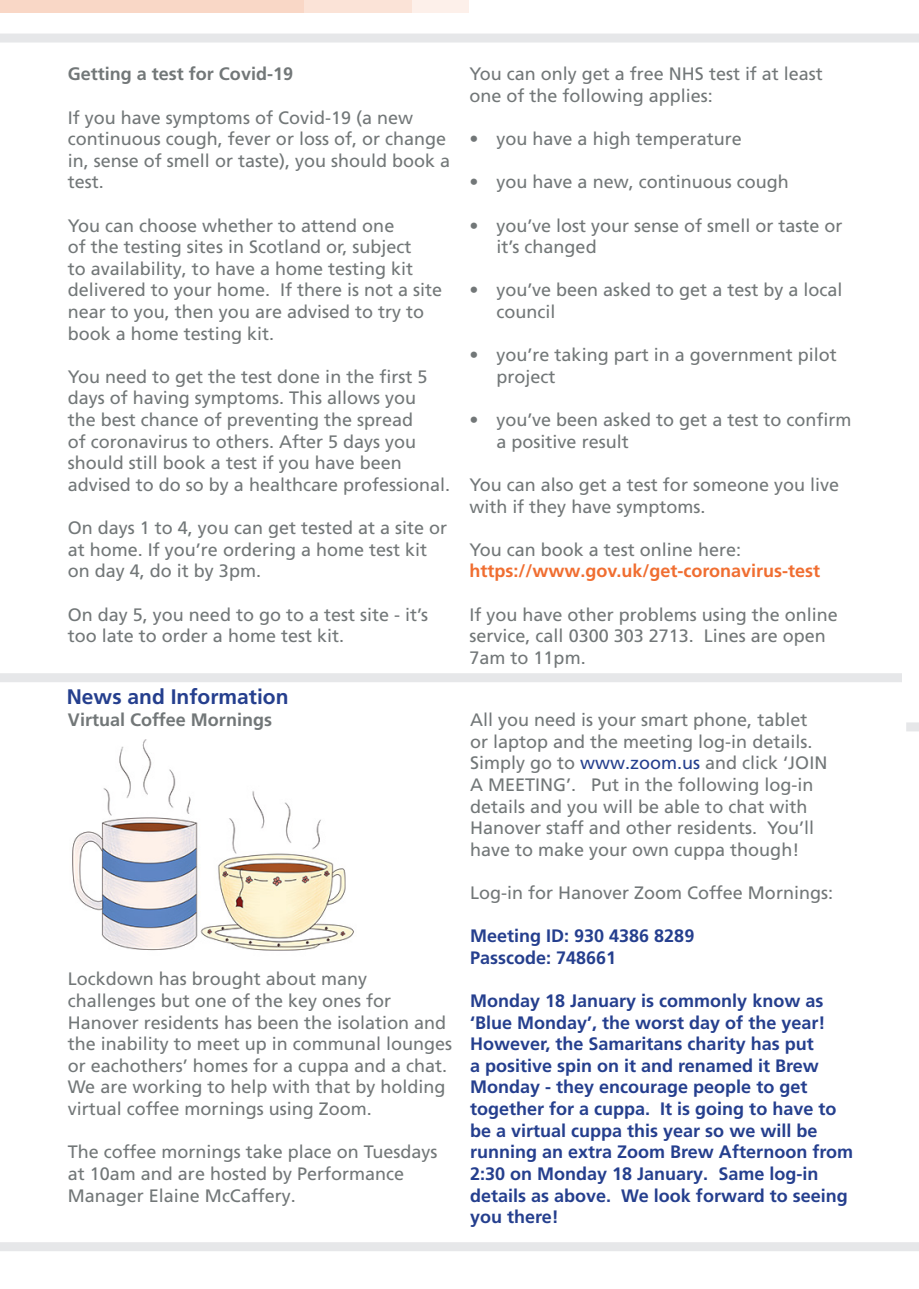
<style>
.page{position:relative;width:919px;height:1289px;background:#fff}
.page>*{position:absolute;margin:0;border:0;box-sizing:border-box;transform-origin:0 0}
.t1{font:700 21px "Frutiger LT Pro";color:#253f8e}
.t2{font:18px/21.6px "Frutiger LT Pro";color:#727778}
.t3{font:700 18px/21.6px "Frutiger LT Pro";color:#253f8e}
.t4{font:700 18px "Frutiger LT Pro";color:#727778}
.t5{font:700 18px "Frutiger LT Pro";color:#f06e31}
.s1{color:#253f8e}
</style>
<div class="page">
<div style="left:0;top:673px;width:901px;height:9px;background:#e6e7e9"></div>
<div style="left:0;top:34px;width:918px;height:9px;background:#e6e7e9"></div>
<div style="left:906px;top:722px;width:12px;height:9px;background:#e6e7e9"></div>
<div style="left:0;top:1242px;width:918px;height:9px;background:#e6e7e9"></div>
<svg style="left:0;top:0;width:469px;height:13px;background:#f9dcce"></svg>
<img style="left:72px;top:739px;width:282px;height:212px">
<p class="t4" style="left:68px;top:63px;width:227px">Getting a test for Covid-19</p>
<p class="t2" style="left:68px;top:106px;width:384px">If you have symptoms of Covid-19 (a new continuous cough, fever or loss of, or change in, sense of smell or taste), you should book a test.</p>
<p class="t2" style="left:68px;top:214px;width:376px">You can choose whether to attend one<br>of the testing sites in Scotland or, subject<br>to availability, to have a home testing kit delivered to your home. If there is not a site near to you, then you are advised to try to book a home testing kit.</p>
<p class="t2" style="left:68px;top:366px;width:384px">You need to get the test done in the first 5 days of having symptoms. This allows you<br>the best chance of preventing the spread<br>of coronavirus to others. After 5 days you should still book a test if you have been advised to do so by a healthcare professional.</p>
<p class="t2" style="left:68px;top:517px;width:381px">On days 1 to 4, you can get tested at a site or at home. If you’re ordering a home test kit on day 4, do it by 3pm.</p>
<p class="t2" style="left:68px;top:603px;width:362px">On day 5, you need to go to a test site - it’s too late to order a home test kit.</p>
<p class="t1" style="left:67px;top:684px;width:223px">News and Information</p>
<p class="t4" style="left:68px;top:709px;width:206px">Virtual Coffee Mornings</p>
<p class="t2" style="left:68px;top:968px;width:385px">Lockdown has brought about many challenges but one of the key ones for Hanover residents has been the isolation and the inability to meet up in communal lounges or eachothers’ homes for a cuppa and a chat.<br>We are working to help with that by holding virtual coffee mornings using Zoom.</p>
<p class="t2" style="left:68px;top:1141px;width:371px">The coffee mornings take place on Tuesdays at 10am and are hosted by Performance<br>Manager Elaine McCaffery.</p>
<p class="t2" style="left:469px;top:63px;width:355px">You can only get a free NHS test if at least one of the following applies:</p>
<p class="t2" style="left:469px;top:128px;width:274px">• you have a high temperature</p>
<p class="t2" style="left:469px;top:171px;width:321px">• you have a new, continuous cough</p>
<p class="t2" style="left:496px;top:214px;width:347px;text-indent:-27px">• you’ve lost your sense of smell or taste or it’s changed</p>
<p class="t2" style="left:496px;top:279px;width:347px;text-indent:-27px">• you’ve been asked to get a test by a local council</p>
<p class="t2" style="left:496px;top:344px;width:342px;text-indent:-27px">• you’re taking part in a government pilot project</p>
<p class="t2" style="left:496px;top:409px;width:356px;text-indent:-27px">• you’ve been asked to get a test to confirm a positive result</p>
<p class="t2" style="left:469px;top:474px;width:371px">You can also get a test for someone you live with if they have symptoms.</p>
<p class="t2" style="left:469px;top:538px;width:273px">You can book a test online here:</p>
<p class="t5" style="left:469px;top:560px;width:352px">https://www.gov.uk/get-coronavirus-test</p>
<p class="t2" style="left:469px;top:603px;width:370px">If you have other problems using the online service, call 0300 303 2713. Lines are open<br>7am to 11pm.</p>
<p class="t2" style="left:470px;top:709px;width:359px">All you need is your smart phone, tablet or laptop and the meeting log-in details.<br>Simply go to <span class="s1">www.zoom.us</span> and click ‘JOIN A MEETING’. Put in the following log-in details and you will be able to chat with Hanover staff and other residents. You’ll have to make your own cuppa though!</p>
<p class="t2" style="left:470px;top:882px;width:364px">Log-in for Hanover Zoom Coffee Mornings:</p>
<p class="t3" style="left:470px;top:925px;width:226px">Meeting ID: 930 4386 8289</p>
<p class="t3" style="left:470px;top:946px;width:148px">Passcode: 748661</p>
<p class="t3" style="left:470px;top:990px;width:384px">Monday 18 January is commonly know as ‘Blue Monday’, the worst day of the year!<br>However, the Samaritans charity has put<br>a positive spin on it and renamed it Brew Monday - they encourage people to get together for a cuppa. It is going to have to be a virtual cuppa this year so we will be running an extra Zoom Brew Afternoon from 2:30 on Monday 18 January. Same log-in details as above. We look forward to seeing you there!</p>
</div>
